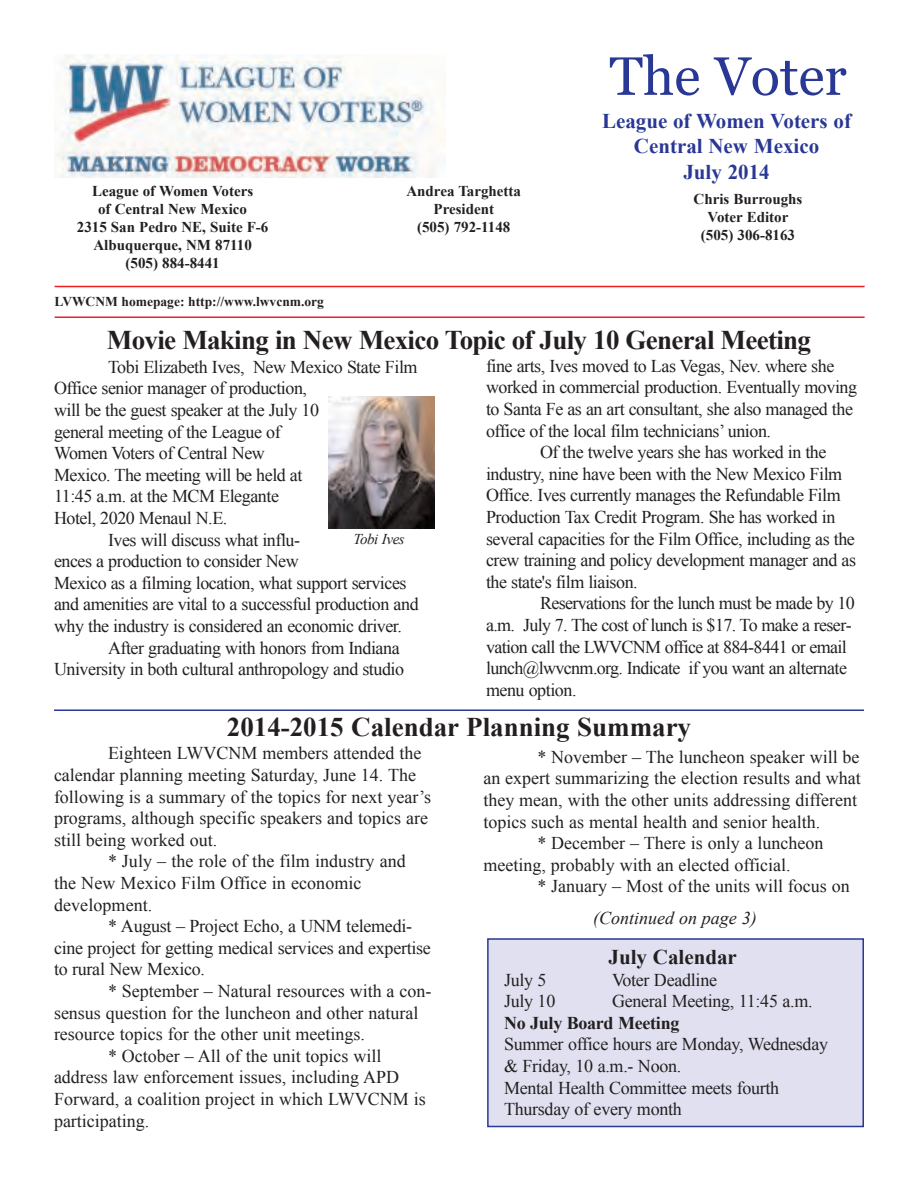
<style>
.page{position:relative;width:918px;height:1188px;background:#fff}
.page>*{position:absolute;margin:0;border:0;box-sizing:border-box;transform-origin:0 0}
.t1{font:54px "Georgia";color:#293795}
.t2{font:700 27px "Times New Roman";letter-spacing:-.025em;color:#231f20}
.t3{font:700 27px "Times New Roman";color:#231f20}
.t4{font:700 21px/25.2px "Times New Roman";color:#293795;text-align:center}
.t5{font:700 21px "Times New Roman";color:#231f20}
.t6{font:18px/21.6px "Times New Roman";letter-spacing:-.025em;color:#231f20}
.t7{font:18px/21.6px "Times New Roman";color:#231f20}
.t8{font:18px/21.6px "Times New Roman";letter-spacing:.005em;color:#231f20}
.t9{font:700 18px "Times New Roman";letter-spacing:-.015em;color:#231f20}
.t10{font:italic 18px "Times New Roman";color:#231f20}
.t11{font:700 15px/18px "Times New Roman";color:#231f20;text-align:center}
.t12{font:italic 15px "Times New Roman";letter-spacing:-.025em;color:#231f20}
.t13{font:700 13.5px "Times New Roman";color:#231f20}
</style>
<div class="page">
<hr style="left:55px;top:286px;width:810px;height:1px;background:#ee1e24">
<hr style="left:55px;top:317px;width:810px;height:1px;background:#ee1e24">
<div style="left:488px;top:939px;width:375px;height:187px;background:#e0e0f0"></div>
<div style="left:487px;top:938px;width:377px;height:189px;border:2px solid #293795"></div>
<img style="left:54px;top:54px;width:391px;height:124px">
<div style="left:327px;top:396px;width:111px;height:133px;background:linear-gradient(to bottom,#fff,#fff)"></div>
<img style="left:329px;top:396px;width:105px;height:133px">
<hr style="left:54px;top:710px;width:810px;height:1px;background:#293795">
<h1 class="t1" style="left:609px;top:45px;width:239px">The Voter</h1>
<p class="t11" style="left:77px;top:182px;width:193px">League of Women Voters<br>of Central New Mexico<br>2315 San Pedro NE, Suite F-6<br>Albuquerque, NM 87110 (505) 884-8441</p>
<p class="t13" style="left:55px;top:294px;width:271px">LVWCNM homepage: http://www.lwvcnm.org</p>
<p class="t4" style="left:602px;top:108px;width:251px">League of Women Voters of<br>Central New Mexico<br>July 2014</p>
<p class="t11" style="left:406px;top:182px;width:116px">Andrea Targhetta<br>President<br>(505) 792-1148</p>
<p class="t11" style="left:694px;top:190px;width:110px">Chris Burroughs<br>Voter Editor (505) 306-8163</p>
<h2 class="t2" style="left:107px;top:325px;width:706px">Movie Making in New Mexico Topic of July 10 General Meeting</h2>
<p class="t6" style="left:108px;top:356px;width:311px">Tobi Elizabeth Ives, New Mexico State Film</p>
<p class="t6" style="left:54px;top:378px;width:255px">Office senior manager of production,</p>
<p class="t6" style="left:54px;top:399px;width:267px">will be the guest speaker at the July 10</p>
<p class="t6" style="left:54px;top:421px;width:228px">general meeting of the League of</p>
<p class="t6" style="left:54px;top:442px;width:212px">Women Voters of Central New</p>
<p class="t6" style="left:54px;top:464px;width:250px">Mexico. The meeting will be held at</p>
<p class="t6" style="left:54px;top:486px;width:227px">11:45 a.m. at the MCM Elegante</p>
<p class="t6" style="left:54px;top:507px;width:175px">Hotel, 2020 Menaul N.E.</p>
<p class="t6" style="left:108px;top:529px;width:194px">Ives will discuss what influ-</p>
<p class="t6" style="left:54px;top:550px;width:246px">ences a production to consider New</p>
<p class="t6" style="left:54px;top:572px;width:354px">Mexico as a filming location, what support services</p>
<p class="t6" style="left:54px;top:594px;width:366px">and amenities are vital to a successful production and</p>
<p class="t6" style="left:54px;top:615px;width:350px">why the industry is considered an economic driver.</p>
<p class="t6" style="left:108px;top:637px;width:293px">After graduating with honors from Indiana</p>
<p class="t6" style="left:54px;top:658px;width:352px">University in both cultural anthropology and studio</p>
<p class="t6" style="left:486px;top:355px;width:350px">fine arts, Ives moved to Las Vegas, Nev. where she</p>
<p class="t6" style="left:486px;top:376px;width:373px">worked in commercial production. Eventually moving</p>
<p class="t6" style="left:486px;top:398px;width:369px">to Santa Fe as an art consultant, she also managed the</p>
<p class="t6" style="left:486px;top:420px;width:287px">office of the local film technicians’ union.</p>
<p class="t6" style="left:540px;top:441px;width:288px">Of the twelve years she has worked in the</p>
<p class="t6" style="left:486px;top:463px;width:358px">industry, nine have been with the New Mexico Film</p>
<p class="t6" style="left:486px;top:484px;width:356px">Office. Ives currently manages the Refundable Film</p>
<p class="t6" style="left:486px;top:506px;width:351px">Production Tax Credit Program. She has worked in</p>
<p class="t6" style="left:486px;top:528px;width:370px">several capacities for the Film Office, including as the</p>
<p class="t6" style="left:486px;top:549px;width:372px">crew training and policy development manager and as</p>
<p class="t6" style="left:486px;top:571px;width:153px">the state's film liaison.</p>
<p class="t6" style="left:540px;top:592px;width:316px">Reservations for the lunch must be made by 10</p>
<p class="t6" style="left:486px;top:614px;width:367px">a.m. July 7. The cost of lunch is $17. To make a reser-</p>
<p class="t6" style="left:486px;top:636px;width:362px">vation call the LWVCNM office at 884-8441 or email</p>
<p class="t6" style="left:486px;top:657px;width:363px">lunch@lwvcnm.org. Indicate if you want an alternate</p>
<p class="t6" style="left:486px;top:679px;width:92px">menu option.</p>
<p class="t12" style="left:353px;top:530px;width:53px">Tobi Ives</p>
<h2 class="t3" style="left:227px;top:712px;width:466px">2014-2015 Calendar Planning Summary</h2>
<p class="t7" style="left:54px;top:743px;width:379px;text-indent:54px">Eighteen LWVCNM members attended the calendar planning meeting Saturday, June 14. The following is a summary of the topics for next year’s programs, although specific speakers and topics are still being worked out.</p>
<p class="t8" style="left:54px;top:851px;width:353px;text-indent:54px">* July – the role of the film industry and the New Mexico Film Office in economic development.</p>
<p class="t6" style="left:54px;top:915px;width:378px;text-indent:54px">* August – Project Echo, a UNM telemedi&shy;cine project for getting medical services and expertise to rural New Mexico.</p>
<p class="t7" style="left:108px;top:980px;width:325px">* September – Natural resources with a con-</p>
<p class="t7" style="left:54px;top:1002px;width:366px">sensus question for the luncheon and other natural</p>
<p class="t7" style="left:54px;top:1023px;width:313px">resource topics for the other unit meetings.</p>
<p class="t7" style="left:108px;top:1045px;width:275px">* October – All of the unit topics will</p>
<p class="t7" style="left:54px;top:1067px;width:347px">address law enforcement issues, including APD</p>
<p class="t7" style="left:54px;top:1088px;width:373px">Forward, a coalition project in which LWVCNM is</p>
<p class="t7" style="left:54px;top:1110px;width:97px">participating.</p>
<p class="t7" style="left:537px;top:746px;width:324px">* November – The luncheon speaker will be</p>
<p class="t7" style="left:483px;top:768px;width:379px">an expert summarizing the election results and what</p>
<p class="t7" style="left:483px;top:789px;width:375px">they mean, with the other units addressing different</p>
<p class="t7" style="left:483px;top:811px;width:339px">topics such as mental health and senior health.</p>
<p class="t7" style="left:537px;top:832px;width:288px">* December – There is only a luncheon</p>
<p class="t7" style="left:483px;top:854px;width:309px">meeting, probably with an elected official.</p>
<p class="t7" style="left:537px;top:876px;width:314px">* January – Most of the units will focus on</p>
<p class="t10" style="left:593px;top:908px;width:165px">(Continued on page 3)</p>
<p class="t5" style="left:609px;top:945px;width:130px">July Calendar</p>
<p class="t6" style="left:504px;top:969px;width:44px">July 5</p>
<p class="t6" style="left:612px;top:969px;width:107px">Voter Deadline</p>
<p class="t6" style="left:504px;top:990px;width:53px">July 10</p>
<p class="t6" style="left:612px;top:990px;width:202px">General Meeting, 11:45 a.m.</p>
<p class="t9" style="left:504px;top:1013px;width:177px">No July Board Meeting</p>
<p class="t6" style="left:504px;top:1034px;width:326px">Summer office hours are Monday, Wednesday &amp; Friday, 10 a.m.- Noon.<br>Mental Health Committee meets fourth<br>Thursday of every month</p>
</div>
